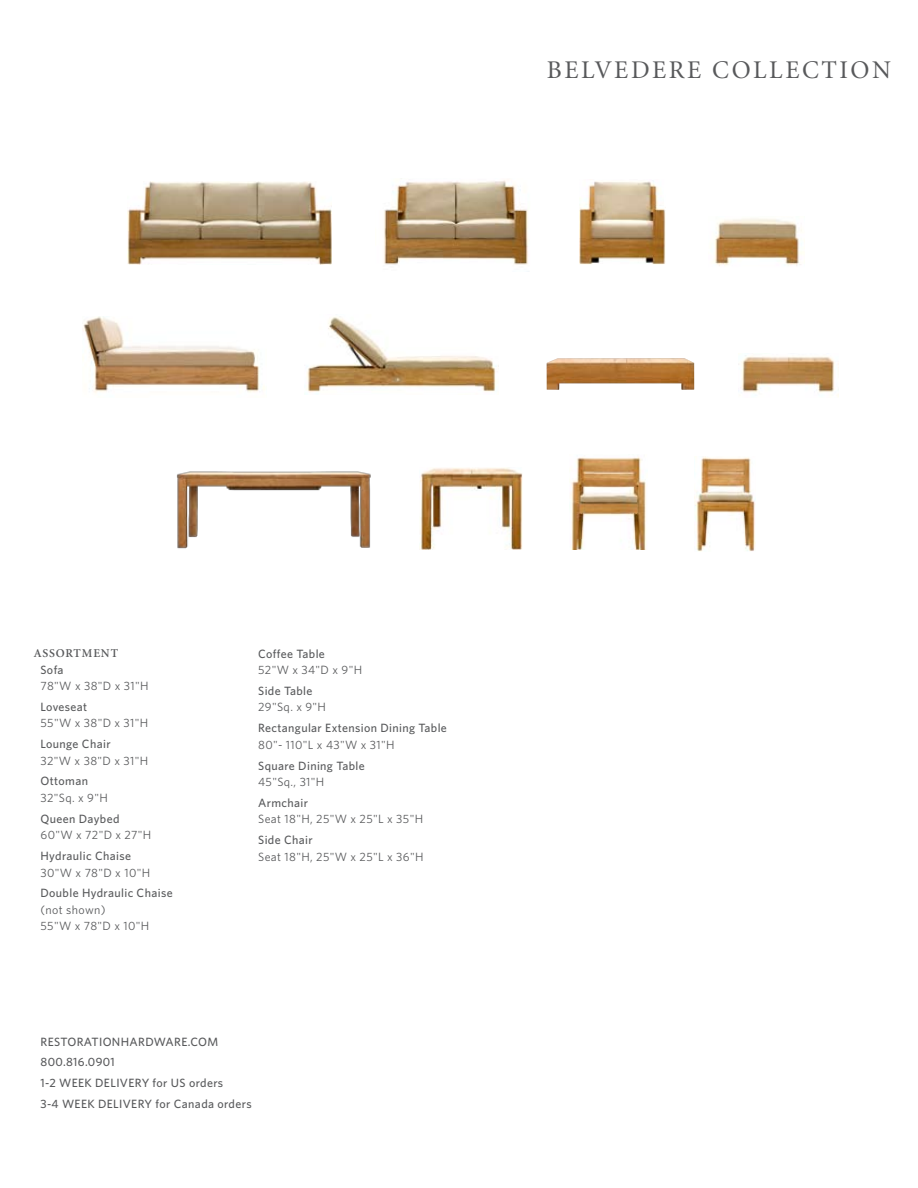
<style>
.page{position:relative;width:918px;height:1188px;background:#fff}
.page>*{position:absolute;margin:0;border:0;box-sizing:border-box;transform-origin:0 0}
.t1{font:25.5px "Minion";letter-spacing:.1em;color:#58595b}
.t2{font:500 12px/20.9px "Whitney";letter-spacing:.03em;color:#58595b}
.t3{font:12px/16.5px "Whitney";letter-spacing:.03em;color:#58595b}
.t4{font:600 12px "Minion";letter-spacing:.07em;color:#58595b}
</style>
<div class="page">
<img style="left:83px;top:317px;width:182px;height:76px">
<img style="left:177px;top:471px;width:194px;height:78px">
<img style="left:571px;top:457px;width:75px;height:92px">
<img style="left:695px;top:457px;width:61px;height:95px">
<img style="left:420px;top:468px;width:103px;height:81px">
<img style="left:128px;top:181px;width:204px;height:83px">
<img style="left:384px;top:180px;width:145px;height:92px">
<img style="left:579px;top:181px;width:86px;height:83px">
<img style="left:714px;top:218px;width:90px;height:48px">
<img style="left:306px;top:317px;width:191px;height:77px">
<img style="left:738px;top:355px;width:101px;height:42px">
<img style="left:546px;top:358px;width:148px;height:32px">
<h1 class="t1" style="left:547px;top:57px;width:346px">BELVEDERE COLLECTION</h1>
<p class="t4" style="left:34px;top:647px;width:86px">ASSORTMENT</p>
<p class="t2" style="left:40px;top:659px;width:25px">Sofa</p>
<p class="t3" style="left:40px;top:677px;width:110px">78"W x 38"D x 31"H</p>
<p class="t2" style="left:40px;top:696px;width:48px">Loveseat</p>
<p class="t3" style="left:40px;top:715px;width:109px">55"W x 38"D x 31"H</p>
<p class="t2" style="left:40px;top:733px;width:72px">Lounge Chair</p>
<p class="t3" style="left:40px;top:752px;width:109px">32"W x 38"D x 31"H</p>
<p class="t2" style="left:40px;top:771px;width:49px">Ottoman</p>
<p class="t3" style="left:40px;top:789px;width:69px">32"Sq. x 9"H</p>
<p class="t2" style="left:40px;top:808px;width:81px">Queen Daybed</p>
<p class="t3" style="left:40px;top:827px;width:112px">60"W x 72"D x 27"H</p>
<p class="t2" style="left:40px;top:845px;width:92px">Hydraulic Chaise</p>
<p class="t3" style="left:40px;top:864px;width:111px">30"W x 78"D x 10"H</p>
<p class="t2" style="left:40px;top:882px;width:134px">Double Hydraulic Chaise</p>
<p class="t3" style="left:40px;top:901px;width:110px">(not shown)<br>55"W x 78"D x 10"H</p>
<p class="t2" style="left:258px;top:643px;width:68px">Coffee Table</p>
<p class="t3" style="left:258px;top:661px;width:106px">52"W x 34"D x 9"H</p>
<p class="t2" style="left:258px;top:680px;width:56px">Side Table</p>
<p class="t3" style="left:258px;top:699px;width:69px">29"Sq. x 9"H</p>
<p class="t2" style="left:258px;top:717px;width:190px">Rectangular Extension Dining Table</p>
<p class="t3" style="left:258px;top:736px;width:138px">80"- 110"L x 43"W x 31"H</p>
<p class="t2" style="left:258px;top:755px;width:108px">Square Dining Table</p>
<p class="t3" style="left:258px;top:773px;width:68px">45"Sq., 31"H</p>
<p class="t2" style="left:258px;top:792px;width:52px">Armchair</p>
<p class="t3" style="left:258px;top:811px;width:166px">Seat 18"H, 25"W x 25"L x 35"H</p>
<p class="t2" style="left:258px;top:829px;width:56px">Side Chair</p>
<p class="t3" style="left:258px;top:848px;width:167px">Seat 18"H, 25"W x 25"L x 36"H</p>
<p class="t2" style="left:40px;top:1031px;width:213px">RESTORATIONHARDWARE.COM<br>800.816.0901<br>1-2 WEEK DELIVERY for US orders<br>3-4 WEEK DELIVERY for Canada orders</p>
</div>
